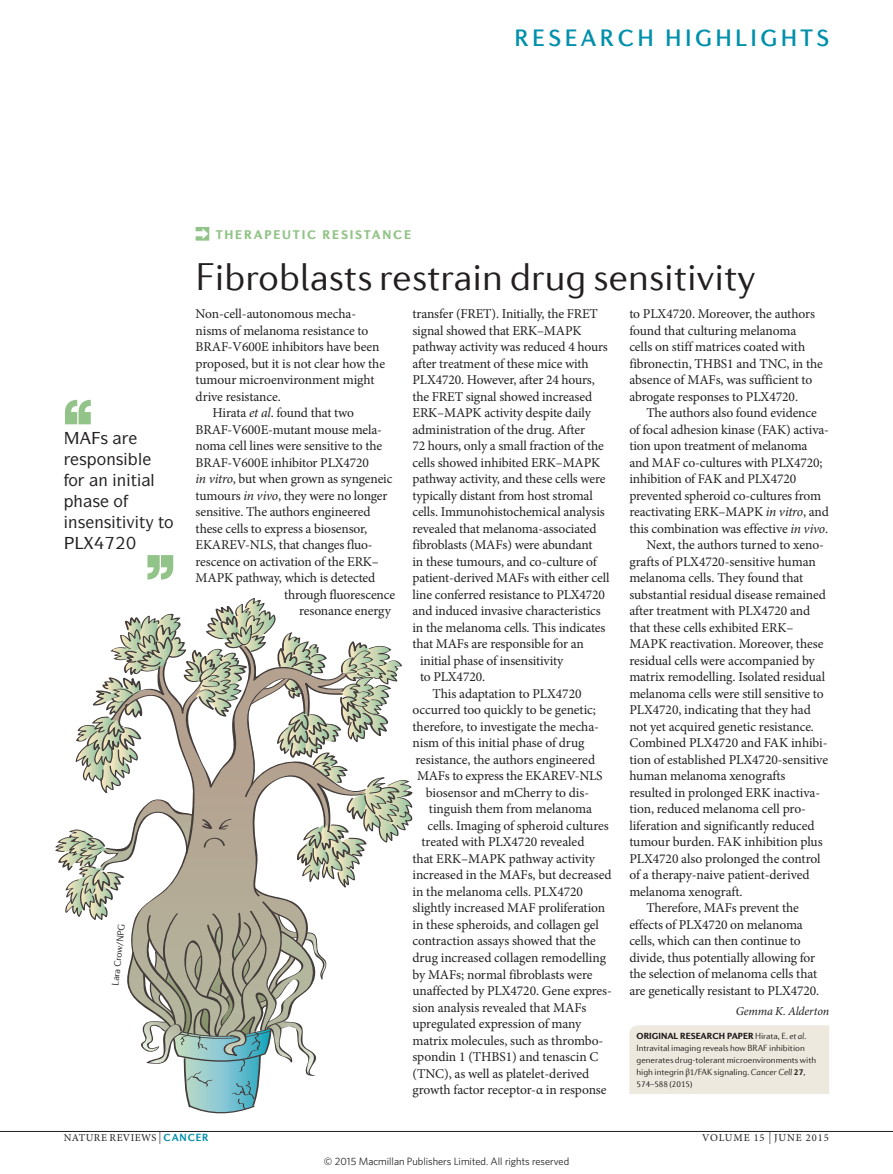
<style>
.page{position:relative;width:893px;height:1174px;background:#fff}
.page>*{position:absolute;margin:0;border:0;box-sizing:border-box;transform-origin:0 0}
.t1{font:300 39px "Diverda Sans Com";color:#231f20}
.t2{font:500 24px "Diverda Sans Com";letter-spacing:.14em;color:#0090ab}
.pulloutquote{font:500 16.5px/21px "ITC Symbol Std";color:#231f20}
.bodyindent{font:13.5px/16.5px "Minion Pro";letter-spacing:-.01em;color:#231f20}
.bodyfirst{font:13.5px/16.5px "Minion Pro";letter-spacing:-.01em;color:#231f20}
.ministrap{font:900 12.75px "Diverda Sans Com";letter-spacing:.14em;color:#92c388}
.author{font:italic 12px "Minion Pro";letter-spacing:-.01em;color:#231f20}
.t3{font:300 10.5px "Whitney";color:#231f20}
.t4{font:10.5px "Minion Pro Regular 2";letter-spacing:.04em;color:#231f20}
.t5{font:10.5px "Minion Pro Regular 2";letter-spacing:.085em;color:#231f20}
.creditstyle{font:300 9.75px "Diverda Sans Com";color:#231f20}
.webbody{font:300 9px/12px "Diverda Sans Com";letter-spacing:-.005em;color:#231f20}
.s1{font-style:italic}
.s2{font-weight:900}
.s3{font-family:"Minion Pro";font-weight:400}
.s4{font-weight:700}
.s5{font-size:12px}
.s6{font-family:"Diverda Sans Com";font-weight:700;color:#0090ab}
</style>
<div class="page">
<svg style="left:147px;top:555px;width:26px;height:24px"></svg>
<svg style="left:65px;top:400px;width:26px;height:24px"></svg>
<svg style="left:55px;top:598px;width:358px;height:516px"></svg>
<hr style="left:0;top:1131px;width:893px;height:1px;background:#231f20">
<svg style="left:196px;top:227px;width:13px;height:14px"></svg>
<div style="left:629px;top:1025px;width:200px;height:69px;background:#ede9de"></div>
<h2 class="t2" style="left:514px;top:24px;width:316px">RESEARCH HIGHLIGHTS</h2>
<p class="pulloutquote" style="left:79px;top:448px;width:65px">▲ □■▲ ●</p>
<p class="pulloutquote" style="left:68px;top:469px;width:88px">□ ■ ■▼ ●</p>
<p class="pulloutquote" style="left:94px;top:511px;width:81px;text-indent:-26px">■▲ ■▲▼❖▼ ▼□ ✔</p>
<p class="creditstyle" style="left:110px;top:985px;width:64px;rotate:-84deg">Lara Crow/NPG</p>
<p class="ministrap" style="left:216px;top:227px;width:197px">THERAPEUTIC RESISTANCE</p>
<p class="t1" style="left:196px;top:254px;width:561px">Fibroblasts restrain drug sensitivity</p>
<p class="bodyfirst" style="left:196px;top:306px;width:191px">Non-cell-autonomous mecha&shy;nisms of melanoma resistance to<br>BRAF-V600E inhibitors have been proposed, but it is not clear how the tumour microenvironment might drive resistance.</p>
<p class="bodyindent" style="left:213px;top:405px;width:143px">Hirata <span class="s1">et al</span>. found that two</p>
<p class="bodyindent" style="left:196px;top:421px;width:188px">BRAF-V600E-mutant mouse mela-</p>
<p class="bodyindent" style="left:196px;top:438px;width:188px">noma cell lines were sensitive to the</p>
<p class="bodyindent" style="left:196px;top:454px;width:175px">BRAF-V600E inhibitor PLX4720</p>
<p class="bodyindent" style="left:196px;top:471px;width:198px"><span class="s1">in vitro</span>, but when grown as syngeneic</p>
<p class="bodyindent" style="left:196px;top:487px;width:193px">tumours <span class="s1">in vivo</span>, they were no longer</p>
<p class="bodyindent" style="left:196px;top:504px;width:177px">sensitive. The authors engineered</p>
<p class="bodyindent" style="left:196px;top:520px;width:173px">these cells to express a biosensor,</p>
<p class="bodyindent" style="left:196px;top:537px;width:179px">EKAREV-NLS, that changes fluo-</p>
<p class="bodyindent" style="left:196px;top:553px;width:185px">rescence on activation of the ERK–</p>
<p class="bodyindent" style="left:196px;top:570px;width:181px">MAPK pathway, which is detected</p>
<p class="bodyindent" style="left:284px;top:586px;width:113px">through fluorescence</p>
<p class="bodyindent" style="left:299px;top:603px;width:93px">resonance energy</p>
<p class="bodyindent" style="left:412px;top:306px;width:187px">transfer (FRET). Initially, the FRET</p>
<p class="bodyindent" style="left:412px;top:322px;width:171px">signal showed that ERK–MAPK</p>
<p class="bodyindent" style="left:412px;top:339px;width:197px">pathway activity was reduced 4 hours</p>
<p class="bodyindent" style="left:412px;top:355px;width:178px">after treatment of these mice with</p>
<p class="bodyindent" style="left:412px;top:372px;width:184px">PLX4720. However, after 24 hours,</p>
<p class="bodyindent" style="left:412px;top:388px;width:181px">the FRET signal showed increased</p>
<p class="bodyindent" style="left:412px;top:405px;width:180px">ERK–MAPK activity despite daily</p>
<p class="bodyindent" style="left:412px;top:421px;width:174px">administration of the drug. After</p>
<p class="bodyindent" style="left:412px;top:438px;width:193px">72 hours, only a small fraction of the</p>
<p class="bodyindent" style="left:412px;top:454px;width:189px">cells showed inhibited ERK–MAPK</p>
<p class="bodyindent" style="left:412px;top:471px;width:195px">pathway activity, and these cells were</p>
<p class="bodyindent" style="left:412px;top:487px;width:182px">typically distant from host stromal</p>
<p class="bodyindent" style="left:412px;top:504px;width:194px">cells. Immunohistochemical analysis</p>
<p class="bodyindent" style="left:412px;top:520px;width:186px">revealed that melanoma-associated</p>
<p class="bodyindent" style="left:412px;top:537px;width:182px">fibroblasts (MAFs) were abundant</p>
<p class="bodyindent" style="left:412px;top:553px;width:186px">in these tumours, and co-culture of</p>
<p class="bodyindent" style="left:412px;top:570px;width:198px">patient-derived MAFs with either cell</p>
<p class="bodyindent" style="left:412px;top:586px;width:194px">line conferred resistance to PLX4720</p>
<p class="bodyindent" style="left:412px;top:603px;width:190px">and induced invasive characteristics</p>
<p class="bodyindent" style="left:412px;top:619px;width:194px">in the melanoma cells. This indicates</p>
<p class="bodyindent" style="left:412px;top:636px;width:173px">that MAFs are responsible for an</p>
<p class="bodyindent" style="left:420px;top:652px;width:145px">initial phase of insensitivity</p>
<p class="bodyindent" style="left:420px;top:669px;width:67px">to PLX4720.</p>
<p class="bodyindent" style="left:432px;top:685px;width:151px">This adaptation to PLX4720</p>
<p class="bodyindent" style="left:412px;top:702px;width:185px">occurred too quickly to be genetic;</p>
<p class="bodyindent" style="left:412px;top:718px;width:188px">therefore, to investigate the mecha-</p>
<p class="bodyindent" style="left:412px;top:735px;width:173px">nism of this initial phase of drug</p>
<p class="bodyindent" style="left:415px;top:751px;width:181px">resistance, the authors engineered</p>
<p class="bodyindent" style="left:417px;top:768px;width:187px">MAFs to express the EKAREV-NLS</p>
<p class="bodyindent" style="left:426px;top:784px;width:165px">biosensor and mCherry to dis-</p>
<p class="bodyindent" style="left:429px;top:801px;width:165px">tinguish them from melanoma</p>
<p class="bodyindent" style="left:427px;top:817px;width:183px">cells. Imaging of spheroid cultures</p>
<p class="bodyindent" style="left:421px;top:834px;width:165px">treated with PLX4720 revealed</p>
<p class="bodyindent" style="left:412px;top:850px;width:184px">that ERK–MAPK pathway activity</p>
<p class="bodyindent" style="left:412px;top:867px;width:201px">increased in the MAFs, but decreased</p>
<p class="bodyindent" style="left:412px;top:883px;width:172px">in the melanoma cells. PLX4720</p>
<p class="bodyindent" style="left:412px;top:900px;width:194px">slightly increased MAF proliferation</p>
<p class="bodyindent" style="left:412px;top:916px;width:188px">in these spheroids, and collagen gel</p>
<p class="bodyindent" style="left:412px;top:933px;width:185px">contraction assays showed that the</p>
<p class="bodyindent" style="left:412px;top:949px;width:195px">drug increased collagen remodelling</p>
<p class="bodyindent" style="left:412px;top:966px;width:182px">by MAFs; normal fibroblasts were</p>
<p class="bodyindent" style="left:412px;top:982px;width:201px">unaffected by PLX4720. Gene expres-</p>
<p class="bodyindent" style="left:412px;top:999px;width:175px">sion analysis revealed that MAFs</p>
<p class="bodyindent" style="left:412px;top:1015px;width:170px">upregulated expression of many</p>
<p class="bodyindent" style="left:412px;top:1032px;width:191px">matrix molecules, such as thrombo-</p>
<p class="bodyindent" style="left:412px;top:1048px;width:188px">spondin 1 (THBS1) and tenascin C</p>
<p class="bodyindent" style="left:412px;top:1065px;width:178px">(TNC), as well as platelet-derived</p>
<p class="bodyindent" style="left:412px;top:1081px;width:196px">growth factor receptor-α in response</p>
<p class="bodyindent" style="left:629px;top:306px;width:195px">to PLX4720. Moreover, the authors found that culturing melanoma<br>cells on stiff matrices coated with fibronectin, THBS1 and TNC, in the absence of MAFs, was sufficient to abrogate responses to PLX4720.</p>
<p class="bodyindent" style="left:629px;top:405px;width:201px;text-indent:17px">The authors also found evidence of focal adhesion kinase (FAK) activa&shy;tion upon treatment of melanoma and MAF co-cultures with PLX4720; inhibition of FAK and PLX4720 prevented spheroid co-cultures from reactivating ERK–MAPK <span class="s1">in vitro</span>, and this combination was effective <span class="s1">in vivo</span>.</p>
<p class="bodyindent" style="left:629px;top:537px;width:200px;text-indent:17px">Next, the authors turned to xeno&shy;grafts of PLX4720-sensitive human melanoma cells. They found that substantial residual disease remained after treatment with PLX4720 and that these cells exhibited ERK– MAPK reactivation. Moreover, these residual cells were accompanied by matrix remodelling. Isolated residual melanoma cells were still sensitive to PLX4720, indicating that they had not yet acquired genetic resistance.<br>Combined PLX4720 and FAK inhibi&shy;tion of established PLX4720-sensitive human melanoma xenografts resulted in prolonged ERK inactiva&shy;tion, reduced melanoma cell pro&shy;liferation and significantly reduced tumour burden. FAK inhibition plus PLX4720 also prolonged the control of a therapy-naive patient-derived melanoma xenograft.</p>
<p class="bodyindent" style="left:629px;top:900px;width:191px;text-indent:17px">Therefore, MAFs prevent the effects of PLX4720 on melanoma cells, which can then continue to divide, thus potentially allowing for the selection of melanoma cells that are genetically resistant to PLX4720.</p>
<p class="author" style="left:736px;top:1003px;width:95px">Gemma K. Alderton</p>
<p class="webbody" style="left:637px;top:1029px;width:181px"><span class="s2">ORIGINAL RESEARCH PAPER</span> Hirata, E. <span class="s1">et al</span>.<br>Intravital imaging reveals how BRAF inhibition generates drug-tolerant microenvironments with high integrin <span class="s3">β</span>1/FAK signaling. <span class="s1">Cancer Cell</span> <span class="s4">27</span>, 574–588 (2015)</p>
<p class="t4" style="left:64px;top:1130px;width:146px">NATURE REVIEWS <span class="s5">|</span> <span class="s6">CANCER</span></p>
<p class="t5" style="left:702px;top:1130px;width:128px">VOLUME 15 <span class="s5">|</span> JUNE 2015</p>
<p class="t3" style="left:324px;top:1154px;width:247px">© 2015 Macmillan Publishers Limited. All rights reserved</p>
</div>
